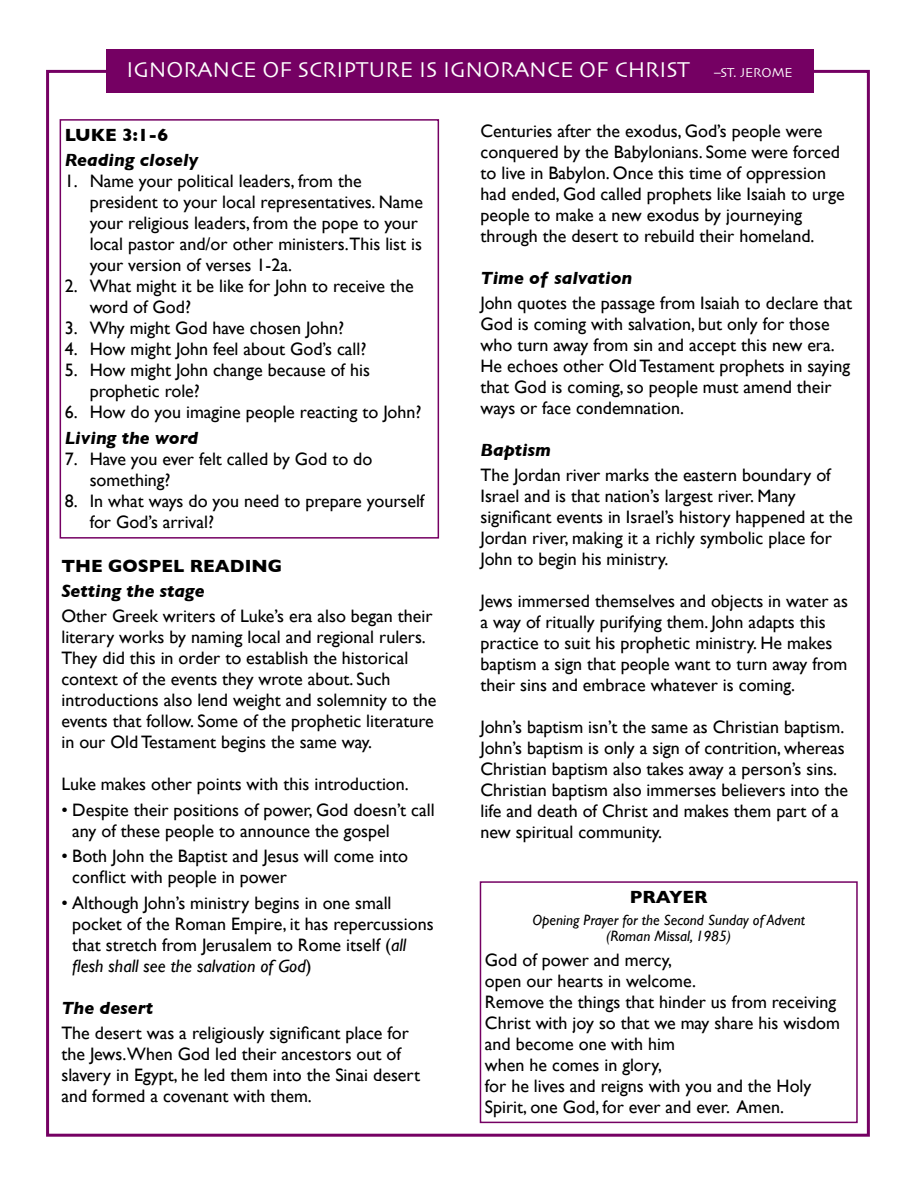
<style>
.page{position:relative;width:918px;height:1188px;background:#fff}
.page>*{position:absolute;margin:0;border:0;box-sizing:border-box;transform-origin:0 0}
.t1{font:22.5px "Skia";color:#fff}
.t2{font:18px/21px "Gill Sans";color:#000}
.t3{font:italic 700 18px "Gill Sans";color:#000}
.t4{font:700 18px "Gill Sans";color:#000}
.t5{font:italic 15px/16.5px "Gill Sans";color:#000;text-align:center}
.t6{font:13.5px "Skia";color:#fff}
.s1{font-style:italic}
</style>
<div class="page">
<div style="left:60px;top:119px;width:379px;height:420px;border:2px solid #750063"></div>
<div style="left:480px;top:881px;width:378px;height:242px;border:2px solid #750063"></div>
<div style="left:106px;top:50px;width:708px;height:43px;background:#750063"></div>
<p class="t1" style="left:126px;top:60px;width:565px">IGNORANCE OF SCRIPTURE IS IGNORANCE OF CHRIST</p>
<p class="t6" style="left:714px;top:67px;width:80px">–ST. JEROME</p>
<p class="t4" style="left:65px;top:125px;width:105px">LUKE 3:1-6</p>
<p class="t3" style="left:65px;top:150px;width:135px">Reading closely</p>
<p class="t2" style="left:90px;top:171px;width:335px;text-indent:-25px">1. Name your political leaders, from the president to your local representatives. Name your religious leaders, from the pope to your local pastor and/or other ministers.This list is your version of verses 1-2a.</p>
<p class="t2" style="left:90px;top:276px;width:326px;text-indent:-25px">2. What might it be like for John to receive the word of God?</p>
<p class="t2" style="left:65px;top:318px;width:281px">3. Why might God have chosen John?</p>
<p class="t2" style="left:65px;top:339px;width:303px">4. How might John feel about God’s call?</p>
<p class="t2" style="left:90px;top:360px;width:282px;text-indent:-25px">5. How might John change because of his prophetic role?</p>
<p class="t2" style="left:65px;top:402px;width:358px">6. How do you imagine people reacting to John?</p>
<p class="t3" style="left:65px;top:427px;width:135px">Living the word</p>
<p class="t2" style="left:90px;top:448px;width:284px;text-indent:-25px">7. Have you ever felt called by God to do something?</p>
<p class="t2" style="left:90px;top:490px;width:336px;text-indent:-25px">8. In what ways do you need to prepare yourself for God’s arrival?</p>
<p class="t4" style="left:61px;top:555px;width:222px">THE GOSPEL READING</p>
<p class="t3" style="left:61px;top:580px;width:145px">Setting the stage</p>
<p class="t2" style="left:61px;top:605px;width:377px">Other Greek writers of Luke’s era also began their literary works by naming local and regional rulers.<br>They did this in order to establish the historical context of the events they wrote about. Such introductions also lend weight and solemnity to the events that follow. Some of the prophetic literature in our Old Testament begins the same way.</p>
<p class="t2" style="left:61px;top:773px;width:349px">Luke makes other points with this introduction.</p>
<p class="t2" style="left:72px;top:799px;width:364px;text-indent:-11px">• Despite their positions of power, God doesn’t call any of these people to announce the gospel</p>
<p class="t2" style="left:72px;top:845px;width:337px;text-indent:-11px">• Both John the Baptist and Jesus will come into confl ict with people in power</p>
<p class="t2" style="left:72px;top:892px;width:363px;text-indent:-11px">• Although John’s ministry begins in one small pocket of the Roman Empire, it has repercussions that stretch from Jerusalem to Rome itself (<span class="s1">all flesh shall see the salvation of God</span>)</p>
<p class="t3" style="left:61px;top:997px;width:93px">The desert</p>
<p class="t2" style="left:61px;top:1022px;width:360px">The desert was a religiously significant place for the Jews.When God led their ancestors out of slavery in Egypt, he led them into the Sinai desert and formed a covenant with them.</p>
<p class="t2" style="left:481px;top:120px;width:366px">Centuries after the exodus, God’s people were conquered by the Babylonians. Some were forced to live in Babylon. Once this time of oppression had ended, God called prophets like Isaiah to urge people to make a new exodus by journeying through the desert to rebuild their homeland.</p>
<p class="t3" style="left:481px;top:267px;width:153px">Time of salvation</p>
<p class="t2" style="left:481px;top:292px;width:373px">John quotes the passage from Isaiah to declare that God is coming with salvation, but only for those who turn away from sin and accept this new era.<br>He echoes other Old Testament prophets in saying that God is coming, so people must amend their ways or face condemnation.</p>
<p class="t3" style="left:481px;top:439px;width:72px">Baptism</p>
<p class="t2" style="left:481px;top:464px;width:374px">The Jordan river marks the eastern boundary of Israel and is that nation’s largest river. Many significant events in Israel’s history happened at the Jordan river, making it a richly symbolic place for John to begin his ministry.</p>
<p class="t2" style="left:481px;top:590px;width:369px">Jews immersed themselves and objects in water as a way of ritually purifying them. John adapts this practice to suit his prophetic ministry. He makes baptism a sign that people want to turn away from their sins and embrace whatever is coming.</p>
<p class="t2" style="left:481px;top:716px;width:369px">John’s baptism isn’t the same as Christian baptism.<br>John’s baptism is only a sign of contrition, whereas Christian baptism also takes away a person’s sins.<br>Christian baptism also immerses believers into the life and death of Christ and makes them part of a new spiritual community.</p>
<p class="t4" style="left:630px;top:887px;width:79px">PRAYER</p>
<p class="t5" style="left:532px;top:911px;width:274px">Opening Prayer for the Second Sunday of Advent (Roman Missal, 1985)</p>
<p class="t2" style="left:485px;top:949px;width:357px">God of power and mercy,<br>open our hearts in welcome.<br>Remove the things that hinder us from receiving Christ with joy so that we may share his wisdom and become one with him<br>when he comes in glory,<br>for he lives and reigns with you and the Holy Spirit, one God, for ever and ever. Amen.</p>
</div>
